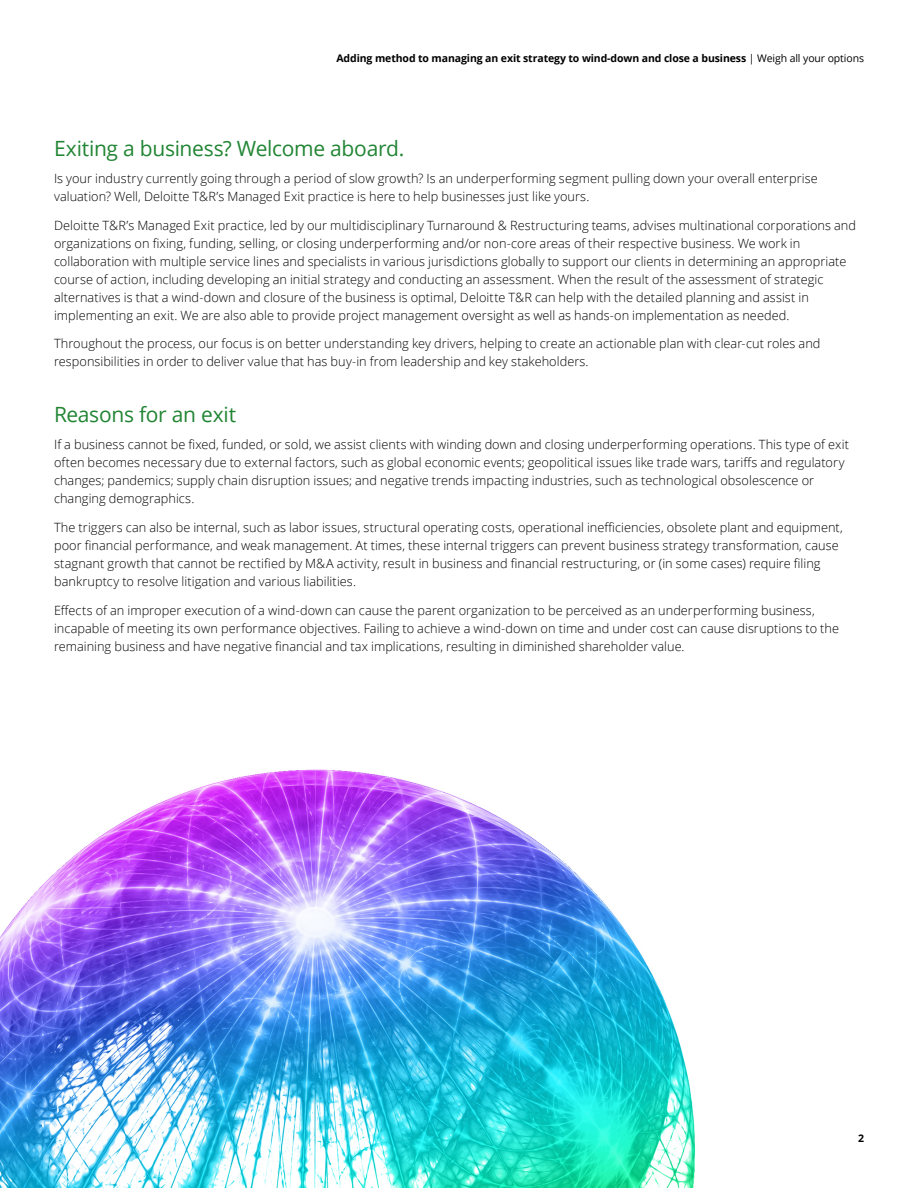
<style>
.page{position:relative;width:918px;height:1188px;background:#fff}
.page>*{position:absolute;margin:0;border:0;box-sizing:border-box;transform-origin:0 0}
.t1{font:21px "Open Sans";letter-spacing:-.015em;color:#218534}
.t2{font:300 12.75px/18px "Open Sans";letter-spacing:.005em;color:#000}
.t3{font:700 10.5px "Open Sans";letter-spacing:-.01em;color:#000}
.s1{font-weight:400}
</style>
<div class="page">
<img style="left:0;top:769px;width:696px;height:419px">
<p class="t3" style="left:337px;top:51px;width:529px">Adding method to managing an exit strategy to wind-down and close a business <span class="s1">| Weigh all your options</span></p>
<h1 class="t1" style="left:54px;top:134px;width:352px">Exiting a business? Welcome aboard.</h1>
<p class="t2" style="left:54px;top:169px;width:765px">Is your industry currently going through a period of slow growth? Is an underperforming segment pulling down your overall enterprise valuation? Well, Deloitte T&amp;R’s Managed Exit practice is here to help businesses just like yours.</p>
<p class="t2" style="left:54px;top:216px;width:804px">Deloitte T&amp;R’s Managed Exit practice, led by our multidisciplinary Turnaround &amp; Restructuring teams, advises multinational corporations and organizations on fixing, funding, selling, or closing underperforming and/or non-core areas of their respective business. We work in collaboration with multiple service lines and specialists in various jurisdictions globally to support our clients in determining an appropriate course of action, including developing an initial strategy and conducting an assessment. When the result of the assessment of strategic alternatives is that a wind-down and closure of the business is optimal, Deloitte T&amp;R can help with the detailed planning and assist in implementing an exit. We are also able to provide project management oversight as well as hands-on implementation as needed.</p>
<p class="t2" style="left:54px;top:334px;width:768px">Throughout the process, our focus is on better understanding key drivers, helping to create an actionable plan with clear-cut roles and responsibilities in order to deliver value that has buy-in from leadership and key stakeholders.</p>
<h1 class="t1" style="left:54px;top:400px;width:184px">Reasons for an exit</h1>
<p class="t2" style="left:54px;top:435px;width:797px">If a business cannot be fixed, funded, or sold, we assist clients with winding down and closing underperforming operations. This type of exit often becomes necessary due to external factors, such as global economic events; geopolitical issues like trade wars, tariffs and regulatory changes; pandemics; supply chain disruption issues; and negative trends impacting industries, such as technological obsolescence or changing demographics.</p>
<p class="t2" style="left:54px;top:518px;width:790px">The triggers can also be internal, such as labor issues, structural operating costs, operational inefficiencies, obsolete plant and equipment, poor financial performance, and weak management. At times, these internal triggers can prevent business strategy transformation, cause stagnant growth that cannot be rectified by M&amp;A activity, result in business and financial restructuring, or (in some cases) require filing bankruptcy to resolve litigation and various liabilities.</p>
<p class="t2" style="left:54px;top:601px;width:787px">Effects of an improper execution of a wind-down can cause the parent organization to be perceived as an underperforming business, incapable of meeting its own performance objectives. Failing to achieve a wind-down on time and under cost can cause disruptions to the remaining business and have negative financial and tax implications, resulting in diminished shareholder value.</p>
<p class="t3" style="left:858px;top:1131px;width:7px">2</p>
</div>
